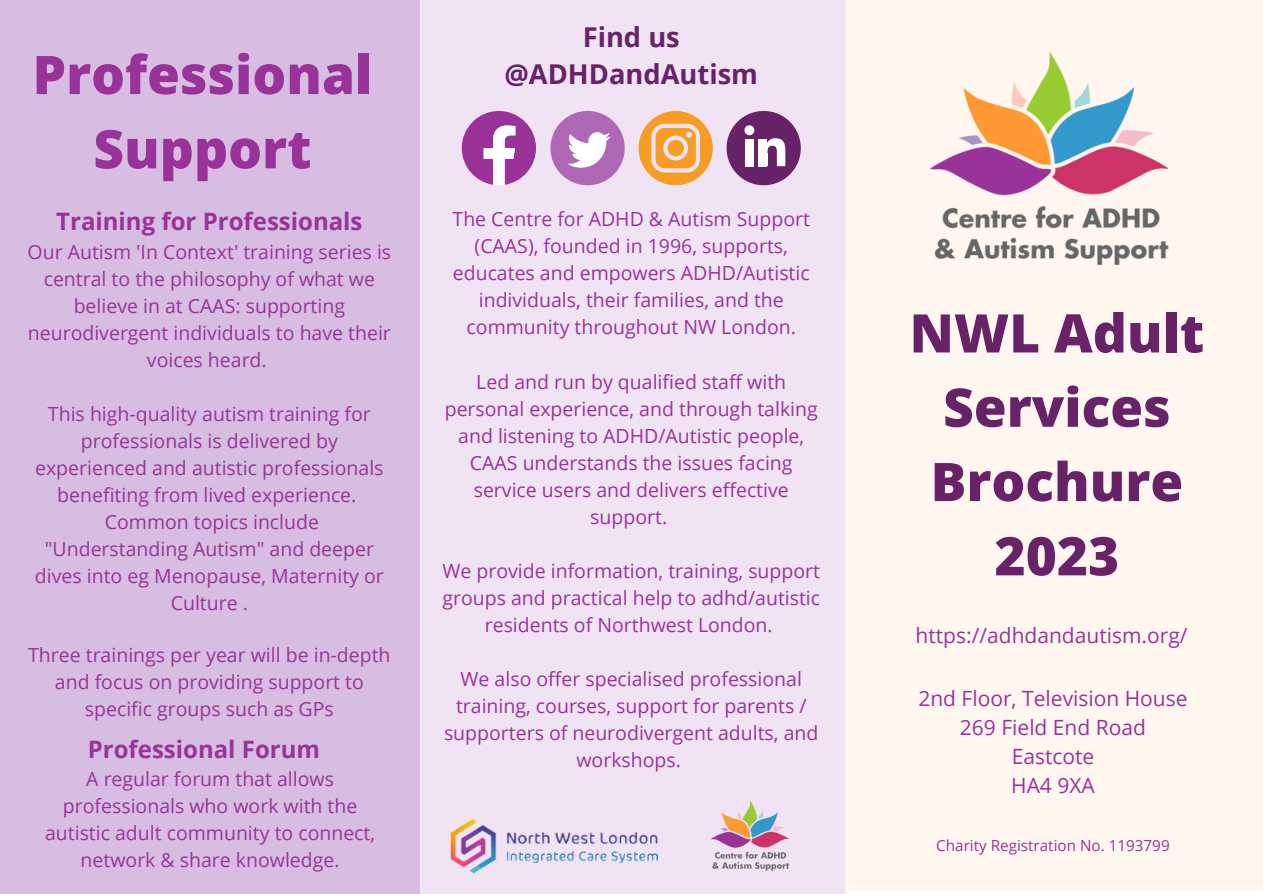
<style>
.page{position:relative;width:1263px;height:894px;background:#fff}
.page>*{position:absolute;margin:0;border:0;box-sizing:border-box;transform-origin:0 0}
.t1{font:800 53.25px/74.2px "Open Sans";color:#682268;text-align:center}
.t2{font:800 53.25px/74.2px "Open Sans";color:#939;text-align:center}
.t3{font:700 27.3px/37px "Open Sans";color:#682268;text-align:center}
.t4{font:700 24px "Open Sans";color:#939}
.t5{font:21px "Open Sans";color:#939}
.t6{font:19.5px/27px "Open Sans";color:#939;text-align:center}
.t7{font:15.3px "Open Sans";color:#939}
</style>
<div class="page">
<div style="left:422px;top:0;width:424px;height:892px;background:#efe3f4"></div>
<div style="left:0;top:0;width:420px;height:893px;background:#d6bde1"></div>
<svg style="left:462px;top:111px;width:74px;height:74px"></svg>
<svg style="left:550px;top:111px;width:75px;height:74px"></svg>
<svg style="left:639px;top:111px;width:74px;height:74px"></svg>
<svg style="left:726px;top:111px;width:75px;height:74px"></svg>
<svg style="left:843px;top:34px;width:6px;height:859px"></svg>
<hr style="left:420px;top:0;width:2px;height:892px;background:#f0f0f0">
<img style="left:450px;top:818px;width:207px;height:55px">
<img style="left:690px;top:800px;width:122px;height:93px">
<div style="left:846px;top:0;width:417px;height:890px;background:#fff7ef"></div>
<img style="left:930px;top:51px;width:239px;height:214px">
<p class="t2" style="left:33px;top:36px;width:341px">Professional<br>Support</p>
<p class="t4" style="left:56px;top:205px;width:308px">Training for Professionals</p>
<p class="t6" style="left:28px;top:237px;width:365px">Our Autism 'In Context' training series is central to the philosophy of what we believe in at CAAS: supporting neurodivergent individuals to have their voices heard.</p>
<p class="t6" style="left:35px;top:399px;width:350px">This high-quality autism training for professionals is delivered by experienced and autistic professionals benefiting from lived experience.<br>Common topics include "Understanding Autism" and deeper dives into eg Menopause, Maternity or<br>Culture .</p>
<p class="t6" style="left:28px;top:640px;width:364px">Three trainings per year will be in-depth and focus on providing support to specific groups such as GPs</p>
<p class="t4" style="left:88px;top:732px;width:234px">Professional Forum</p>
<p class="t6" style="left:45px;top:764px;width:332px">A regular forum that allows professionals who work with the autistic adult community to connect, network &amp; share knowledge.</p>
<p class="t3" style="left:504px;top:18px;width:255px">Find us @ADHDandAutism</p>
<p class="t6" style="left:453px;top:205px;width:359px">The Centre for ADHD &amp; Autism Support (CAAS), founded in 1996, supports, educates and empowers ADHD/Autistic individuals, their families, and the community throughout NW London.</p>
<p class="t6" style="left:445px;top:367px;width:375px">Led and run by qualified staff with personal experience, and through talking and listening to ADHD/Autistic people, CAAS understands the issues facing service users and delivers effective support.</p>
<p class="t6" style="left:442px;top:556px;width:379px">We provide information, training, support groups and practical help to adhd/autistic residents of Northwest London.</p>
<p class="t6" style="left:444px;top:664px;width:376px">We also offer specialised professional training, courses, support for parents / supporters of neurodivergent adults, and workshops.</p>
<p class="t1" style="left:909px;top:294px;width:296px">NWL Adult</p>
<p class="t1" style="left:930px;top:369px;width:254px">Services<br>Brochure<br>2023</p>
<p class="t5" style="left:916px;top:621px;width:274px">https://adhdandautism.org/</p>
<p class="t5" style="left:918px;top:683px;width:271px">2nd Floor, Television House</p>
<p class="t5" style="left:960px;top:712px;width:187px">269 Field End Road</p>
<p class="t5" style="left:1012px;top:741px;width:84px">Eastcote</p>
<p class="t5" style="left:1011px;top:770px;width:85px">HA4 9XA</p>
<p class="t7" style="left:936px;top:834px;width:235px">Charity Registration No. 1193799</p>
</div>
